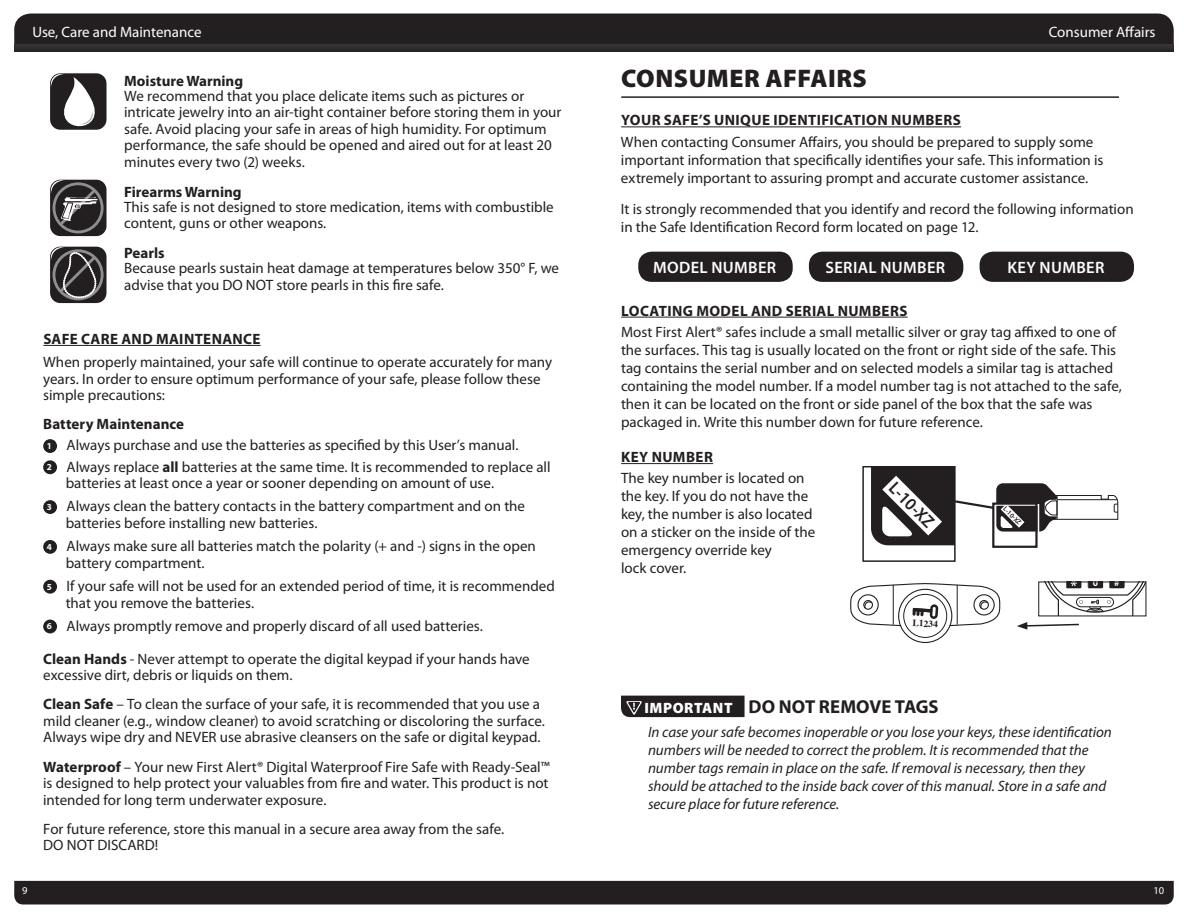
<style>
.page{position:relative;width:1188px;height:918px;background:#fff}
.page>*{position:absolute;margin:0;border:0;box-sizing:border-box;transform-origin:0 0}
.t1{font:900 25.5px "Myriad Pro";letter-spacing:.02em;color:#231f20}
.t2{font:700 18.75px "Myriad Pro";color:#231f20}
.t3{font:600 17.7px "Myriad Pro";color:#231f20;scale:.95 1}
.t4{font:600 16.5px "Myriad Pro";letter-spacing:.02em;color:#fff}
.t5{font:15px/16.5px "Myriad Pro";color:#231f20}
.t6{font:italic 15px/18px "Myriad Pro";color:#231f20}
.t7{font:700 15px "Myriad Pro";letter-spacing:.025em;color:#231f20}
.t8{font:15px "Myriad Pro";color:#fff}
.t9{font:700 15px "Myriad Pro";color:#231f20}
.t10{font:10.5px "Myriad Pro";color:#fff}
.t11{font:700 9.75px "Myriad Pro";color:#fff}
.t12{font:700 9.45px "Times";color:#231f20}
.t13{font:600 7.05px "Myriad Pro";color:#231f20;scale:.95 1}
.s1{font-weight:700}
.s2{font-weight:700;font-size:9.15px;color:#fff}
.s3{font-weight:900;font-size:15px;color:#fff}
</style>
<div class="page">
<svg style="left:14px;top:14px;width:1160px;height:37px;background:#252122"></svg>
<div style="left:14px;top:45px;width:580px;height:6px;background:#2f2c2d"></div>
<div style="left:14px;top:881px;width:1160px;height:23px;background:#231f20"></div>
<hr style="left:621px;top:96px;width:498px;height:2px;background:#231f20">
<hr style="left:621px;top:127px;width:340px;height:1px;background:#231f20">
<hr style="left:621px;top:317px;width:287px;height:1px;background:#231f20">
<hr style="left:621px;top:463px;width:92px;height:1px;background:#231f20">
<div style="left:621px;top:696px;width:124px;height:21px;background:#231f20"></div>
<hr style="left:43px;top:345px;width:218px;height:1px;background:#231f20">
<div style="left:43px;top:439px;width:14px;height:14px;background:#231f20;border-radius:50%"></div>
<div style="left:43px;top:460px;width:14px;height:14px;background:#231f20;border-radius:50%"></div>
<div style="left:43px;top:500px;width:14px;height:14px;background:#231f20;border-radius:50%"></div>
<div style="left:43px;top:540px;width:14px;height:14px;background:#231f20;border-radius:50%"></div>
<div style="left:43px;top:580px;width:14px;height:14px;background:#231f20;border-radius:50%"></div>
<div style="left:43px;top:620px;width:14px;height:13px;background:#231f20;border-radius:50%"></div>
<svg style="left:50px;top:74px;width:57px;height:56px"></svg>
<div style="left:50px;top:180px;width:57px;height:56px;background:#231f20;border-radius:10px"></div>
<div style="left:53px;top:182px;width:51px;height:51px;border:3px solid #fff;border-radius:50%"></div>
<svg style="left:51px;top:180px;width:48px;height:48px"></svg>
<div style="left:50px;top:247px;width:57px;height:56px;background:#231f20;border-radius:10px"></div>
<div style="left:53px;top:249px;width:51px;height:51px;border:3px solid #fff;border-radius:50%"></div>
<svg style="left:51px;top:247px;width:48px;height:57px"></svg>
<div style="left:862px;top:466px;width:94px;height:96px;border:1px solid #231f20"></div>
<svg style="left:866px;top:467px;width:253px;height:94px"></svg>
<svg style="left:899px;top:589px;width:53px;height:53px"></svg>
<div style="left:903px;top:594px;width:44px;height:44px;border:1px solid #231f20;border-radius:50%"></div>
<svg style="left:850px;top:583px;width:151px;height:45px"></svg>
<svg style="left:1045px;top:583px;width:99px;height:31px"></svg>
<div style="left:1038px;top:581px;width:108px;height:35px;border:1px solid #231f20"></div>
<svg style="left:1017px;top:622px;width:62px;height:8px"></svg>
<div style="left:638px;top:252px;width:155px;height:30px;background:#231f20;border-radius:14px"></div>
<div style="left:809px;top:252px;width:154px;height:30px;background:#231f20;border-radius:14px"></div>
<div style="left:980px;top:252px;width:154px;height:30px;background:#231f20;border-radius:14px"></div>
<p class="t8" style="left:32px;top:23px;width:171px">Use, Care and Maintenance</p>
<p class="t8" style="left:1049px;top:23px;width:108px">Consumer Affairs</p>
<p class="t7" style="left:124px;top:71px;width:121px">MOISTURE WARNING</p>
<p class="t5" style="left:124px;top:87px;width:439px">We recommend that you place delicate items such as pictures or intricate jewelry into an air-tight container before storing them in your safe. Avoid placing your safe in areas of high humidity. For optimum performance, the safe should be opened and aired out for at least 20 minutes every two (2) weeks.</p>
<p class="t9" style="left:124px;top:182px;width:119px">FIREARMS WARNING</p>
<p class="t5" style="left:124px;top:198px;width:431px">This safe is not designed to store medication, items with combustible content, guns or other weapons.</p>
<p class="t7" style="left:124px;top:243px;width:42px">PEARLS</p>
<p class="t5" style="left:124px;top:260px;width:436px">Because pearls sustain heat damage at temperatures below 350° F, we advise that you DO NOT store pearls in this fire safe.</p>
<p class="t7" style="left:43px;top:329px;width:219px">SAFE CARE AND MAINTENANCE</p>
<p class="t5" style="left:43px;top:354px;width:510px">When properly maintained, your safe will continue to operate accurately for many years. In order to ensure optimum performance of your safe, please follow these simple precautions:</p>
<p class="t5" style="left:43px;top:414px;width:509px;line-height:21.1px"><span class="s1">BATTERY MAINTENANCE<br></span><span class="s2">1</span> Always purchase and use the batteries as specified by this User’s manual.<br><span class="s2">2</span> Always replace <span class="s1">ALL</span> batteries at the same time. It is recommended to replace all</p>
<p class="t5" style="left:47px;top:471px;width:480px;line-height:23.2px;text-indent:19px">batteries at least once a year or sooner depending on amount of use.<br><span class="s2">3</span> Always clean the battery contacts in the battery compartment and on the</p>
<p class="t5" style="left:47px;top:511px;width:490px;line-height:23.2px;text-indent:19px">batteries before installing new batteries.<br><span class="s2">4</span> Always make sure all batteries match the polarity (+ and -) signs in the open</p>
<p class="t5" style="left:47px;top:551px;width:510px;line-height:23.2px;text-indent:19px">battery compartment.<br><span class="s2">5</span> If your safe will not be used for an extended period of time, it is recommended</p>
<p class="t5" style="left:47px;top:591px;width:438px;line-height:23.2px;text-indent:19px">that you remove the batteries.<br><span class="s2">6</span> Always promptly remove and properly discard of all used batteries.</p>
<p class="t5" style="left:43px;top:650px;width:488px"><span class="s1">CLEAN HANDS</span> - Never attempt to operate the digital keypad if your hands have excessive dirt, debris or liquids on them.</p>
<p class="t5" style="left:43px;top:696px;width:503px"><span class="s1">CLEAN SAFE</span> – To clean the surface of your safe, it is recommended that you use a mild cleaner (e.g., window cleaner) to avoid scratching or discoloring the surface.<br>Always wipe dry and NEVER use abrasive cleansers on the safe or digital keypad.</p>
<p class="t5" style="left:43px;top:758px;width:508px;text-align:justify"><span class="s1">WATERPROOF</span> – Your new First Alert® Digital Waterproof Fire Safe with Ready-Seal™ is designed to help protect your valuables from fire and water. This product is not intended for long term underwater exposure.</p>
<p class="t5" style="left:43px;top:820px;width:463px">For future reference, store this manual in a secure area away from the safe.<br>DO NOT DISCARD!</p>
<h1 class="t1" style="left:621px;top:61px;width:176px">CONSUMER AFFAI</h1>
<h1 class="t1" style="left:836px;top:61px;width:25px">RS</h1>
<p class="t7" style="left:621px;top:111px;width:341px">YOUR SAFE’S UNIQUE IDENTIFICATION NUMBERS</p>
<p class="t5" style="left:621px;top:132px;width:484px;line-height:18px">When contacting Consumer Affairs, you should be prepared to supply some important information that specifically identifies your safe. This information is extremely important to assuring prompt and accurate customer assistance.</p>
<p class="t5" style="left:621px;top:200px;width:514px;line-height:18px">It is strongly recommended that you identify and record the following information in the Safe Identification Record form located on page 12.</p>
<p class="t4" style="left:653px;top:257px;width:70px">MODEL NUMBER</p>
<p class="t4" style="left:826px;top:257px;width:67px">SERIAL NUMBER</p>
<p class="t4" style="left:1008px;top:257px;width:44px">KEY NUMBER</p>
<p class="t7" style="left:621px;top:301px;width:288px">LOCATING MODEL AND SERIAL NUMBERS</p>
<p class="t5" style="left:621px;top:323px;width:502px;line-height:18px">Most First Alert® safes include a small metallic silver or gray tag affixed to one of the surfaces. This tag is usually located on the front or right side of the safe. This tag contains the serial number and on selected models a similar tag is attached containing the model number. If a model number tag is not attached to the safe, then it can be located on the front or side panel of the box that the safe was packaged in. Write this number down for future reference.</p>
<p class="t7" style="left:621px;top:447px;width:90px">KEY NUMBER</p>
<p class="t5" style="left:621px;top:469px;width:196px;line-height:18px">The key number is located on the key. If you do not have the key, the number is also located on a sticker on the inside of the emergency override key<br>lock cover.</p>
<p class="t3" style="left:900px;top:477px;width:60px;rotate:45deg">L-10-XZ</p>
<p class="t13" style="left:1008px;top:505px;width:25px;rotate:45deg">L-10-XZ</p>
<p class="t12" style="left:913px;top:614px;width:27px;rotate:2deg">L1234</p>
<p class="t11" style="left:1093px;top:576px;width:7px">0</p>
<p class="t11" style="left:1114px;top:576px;width:7px">#</p>
<p class="t2" style="left:644px;top:694px;width:296px"><span class="s3">IMPORTANT</span> DO NOT REMOVE TAGS</p>
<p class="t6" style="left:648px;top:723px;width:465px">In case your safe becomes inoperable or you lose your keys, these identification numbers will be needed to correct the problem. It is recommended that the number tags remain in place on the safe. If removal is necessary, then they should be attached to the inside back cover of this manual. Store in a safe and secure place for future reference.</p>
<p class="t10" style="left:22px;top:884px;width:7px">9</p>
<p class="t10" style="left:1153px;top:884px;width:12px">10</p>
</div>
